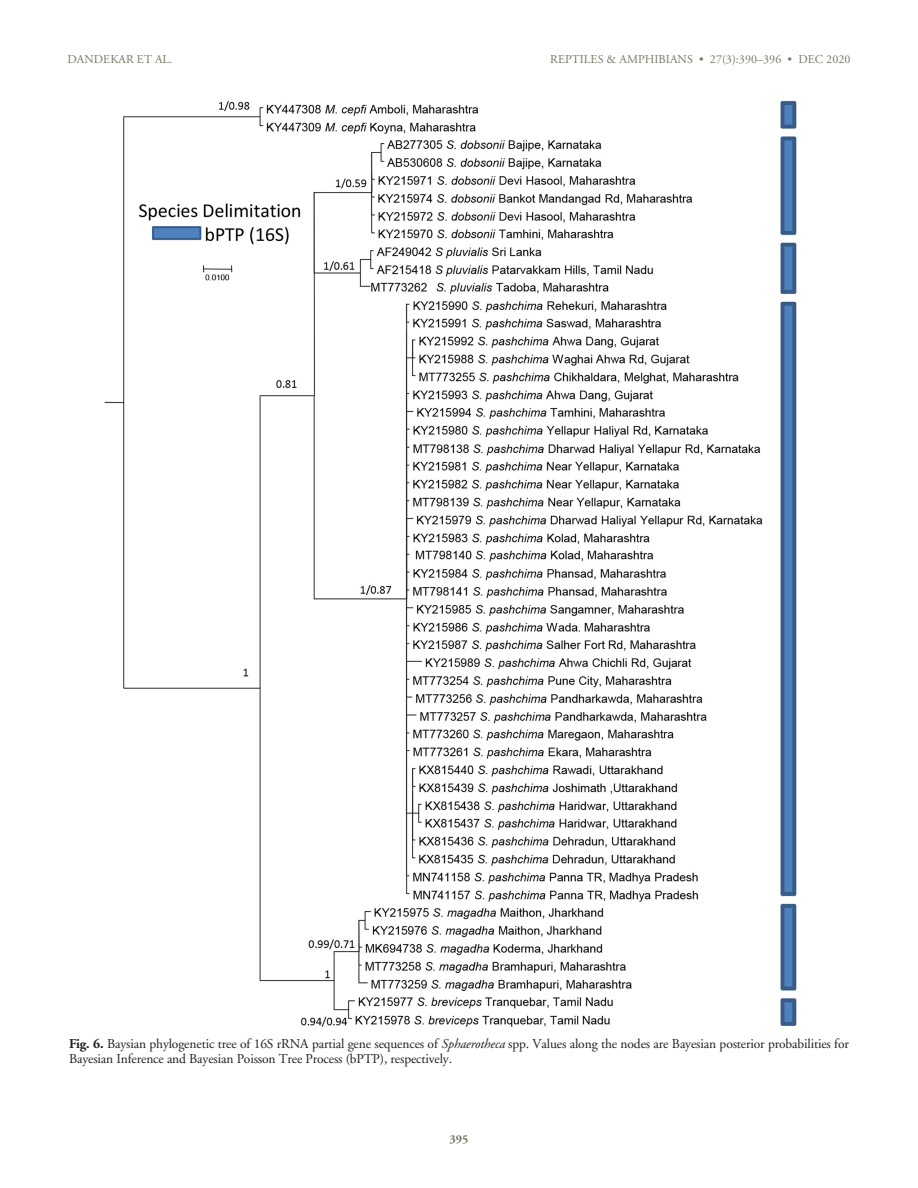
<style>
.page{position:relative;width:918px;height:1188px;background:#fff}
.page>*{position:absolute;margin:0;border:0;box-sizing:border-box;transform-origin:0 0}
.Figure_Caption{font:13.5px/15px "Adobe Garamond";letter-spacing:-.01em;color:#231f20}
.t1{font:12px "Adobe Garamond";letter-spacing:.005em;color:#717a60}
.t2{font:700 12px "Adobe Garamond";color:#717a60}
.s1{font-weight:700}
.s2{font-style:italic}
</style>
<div class="page">
<img style="left:104px;top:100px;width:693px;height:927px">
<p class="t1" style="left:68px;top:53px;width:106px">DANDEKAR ET AL.</p>
<p class="t1" style="left:550px;top:53px;width:302px">REPTILES &amp; AMPHIBIANS • 27(3):390–396 • DEC 2020</p>
<p class="Figure_Caption" style="left:69px;top:1036px;width:781px"><span class="s1">Fig. 6.</span> Baysian phylogenetic tree of 16S rRNA partial gene sequences of <span class="s2">Sphaerotheca</span> spp. Values along the nodes are Bayesian posterior probabilities for<br>Bayesian Inference and Bayesian Poisson Tree Process (bPTP), respectively.</p>
<p class="t2" style="left:450px;top:1132px;width:20px">395</p>
</div>
